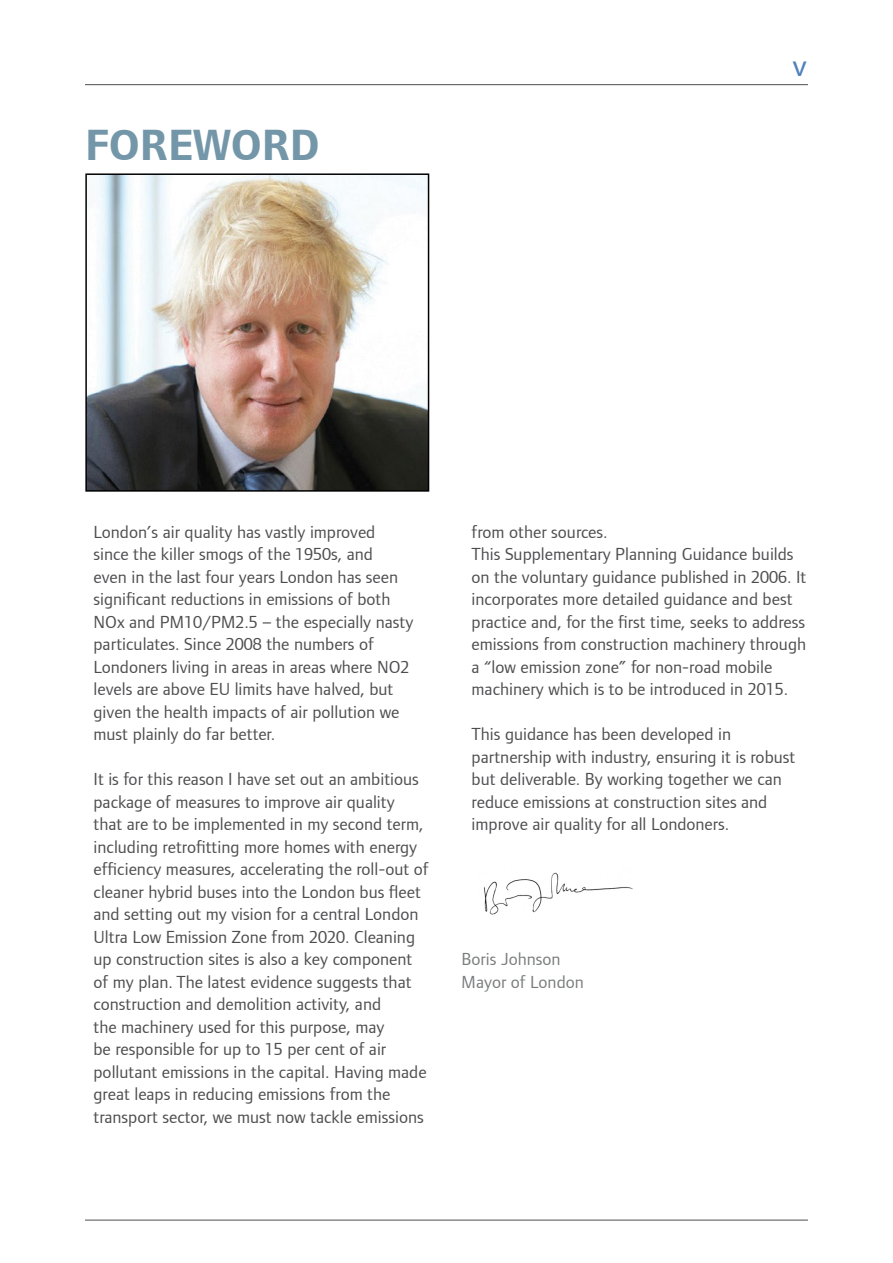
<style>
.page{position:relative;width:893px;height:1263px;background:#fff}
.page>*{position:absolute;margin:0;border:0;box-sizing:border-box;transform-origin:0 0}
.t1{font:700 45px "Foundry Form Sans";color:#7396a8}
.t2{font:30px "Myriad Pro";color:#4f81bd}
.body_copy_no_indent{font:18px/22.5px "Foundry Form Sans";color:#4d4d4f}
.t3{font:18px/22.5px "Foundry Form Sans";color:#797b7d}
</style>
<div class="page">
<hr style="left:85px;top:1220px;width:723px;height:1px;background:#4d4d4f">
<hr style="left:85px;top:84px;width:723px;height:1px;background:#4d4d4f">
<img style="left:88px;top:176px;width:338px;height:313px">
<div style="left:85px;top:173px;width:344px;height:319px;border:2px solid #000"></div>
<img style="left:484px;top:872px;width:149px;height:43px">
<p class="t1" style="left:85px;top:119px;width:236px">FOREWORD</p>
<h2 class="t2" style="left:792px;top:48px;width:16px">v</h2>
<p class="body_copy_no_indent" style="left:94px;top:520px;width:321px">London’s air quality has vastly improved since the killer smogs of the 1950s, and<br>even in the last four years London has seen significant reductions in emissions of both NOx and PM10/PM2.5 – the especially nasty particulates. Since 2008 the numbers of Londoners living in areas in areas where NO2 levels are above EU limits have halved, but given the health impacts of air pollution we must plainly do far better.</p>
<p class="body_copy_no_indent" style="left:94px;top:768px;width:337px">It is for this reason I have set out an ambitious package of measures to improve air quality<br>that are to be implemented in my second term, including retrofitting more homes with energy efficiency measures, accelerating the roll-out of cleaner hybrid buses into the London bus fleet and setting out my vision for a central London Ultra Low Emission Zone from 2020. Cleaning up construction sites is also a key component of my plan. The latest evidence suggests that construction and demolition activity, and<br>the machinery used for this purpose, may<br>be responsible for up to 15 per cent of air pollutant emissions in the capital. Having made great leaps in reducing emissions from the transport sector, we must now tackle emissions</p>
<p class="body_copy_no_indent" style="left:472px;top:520px;width:138px">from other sources.</p>
<p class="body_copy_no_indent" style="left:472px;top:543px;width:336px">This Supplementary Planning Guidance builds on the voluntary guidance published in 2006. It incorporates more detailed guidance and best practice and, for the first time, seeks to address emissions from construction machinery through a “low emission zone” for non-road mobile machinery which is to be introduced in 2015.</p>
<p class="body_copy_no_indent" style="left:472px;top:723px;width:325px">This guidance has been developed in partnership with industry, ensuring it is robust but deliverable. By working together we can reduce emissions at construction sites and improve air quality for all Londoners.</p>
<p class="t3" style="left:462px;top:948px;width:124px">Boris Johnson<br>Mayor of London</p>
</div>
